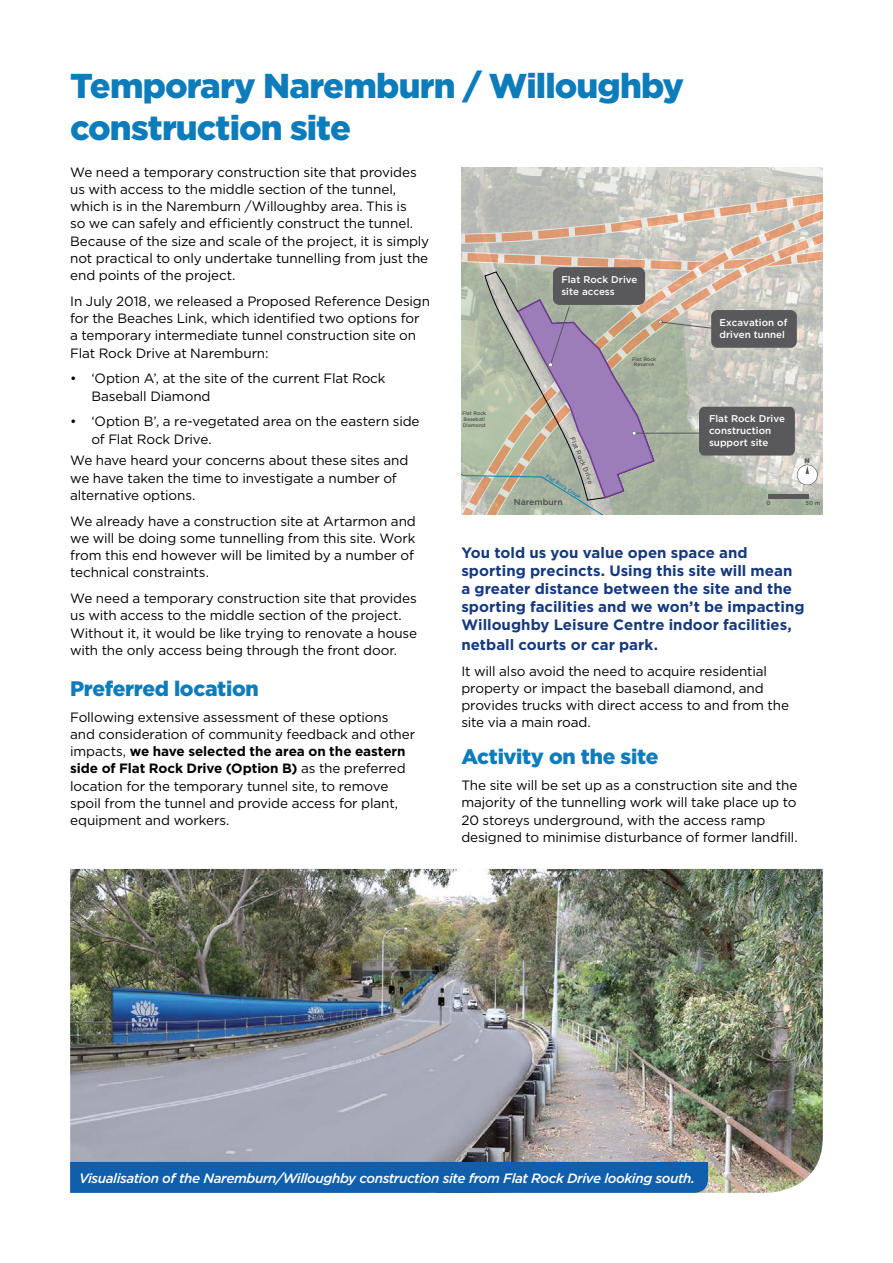
<style>
.page{position:relative;width:893px;height:1263px;background:#fff}
.page>*{position:absolute;margin:0;border:0;box-sizing:border-box;transform-origin:0 0}
.t1{font:900 34.5px "Gotham";letter-spacing:-.025em;color:#0d7cba}
.t2{font:900 21px "Gotham";letter-spacing:-.015em;color:#0d7cba}
.t3{font:700 15px/18px "Gotham";color:#15397f}
.t4{font:13.5px/17.2px "Gotham";letter-spacing:-.01em;color:#000}
.t5{font:italic 500 13.5px "Gotham";letter-spacing:-.03em;color:#fff}
.t6{font:500 9.9px/12px "Gotham";color:#fff}
.t7{font:500 8.55px "Gotham";color:#4f4e4f}
.t8{font:500 6.45px "Gotham";color:#59595b}
.t9{font:900 6.45px "Arial";color:#59595b}
.t10{font:500 5.7px "Gotham";color:#4f4e4f}
.t11{font:500 5.1px/5.7px "Gotham";color:#4f4e4f;text-align:center}
.t12{font:500 5.1px "Gotham";color:#117dba}
.s1{font-weight:700}
</style>
<div class="page">
<img style="left:461px;top:168px;width:362px;height:15px">
<img style="left:70px;top:869px;width:753px;height:324px">
<div style="left:70px;top:1162px;width:638px;height:31px;background:#105fad"></div>
<svg style="left:461px;top:183px;width:362px;height:331px;background:#b2aea6"></svg>
<p class="t1" style="left:70px;top:62px;width:616px">Temporary Naremburn / Willoughby</p>
<h1 class="t1" style="left:70px;top:104px;width:282px">construction site</h1>
<p class="t4" style="left:70px;top:163px;width:361px">We need a temporary construction site that provides us with access to the middle section of the tunnel, which is in the Naremburn /Willoughby area. This is<br>so we can safely and efficiently construct the tunnel.<br>Because of the size and scale of the project, it is simply not practical to only undertake tunnelling from just the end points of the project.</p>
<p class="t4" style="left:70px;top:292px;width:361px">In July 2018, we released a Proposed Reference Design for the Beaches Link, which identified two options for a temporary intermediate tunnel construction site on Flat Rock Drive at Naremburn:</p>
<p class="t4" style="left:91px;top:370px;width:296px;text-indent:-21px">• ‘Option A’, at the site of the current Flat Rock<br>Baseball Diamond</p>
<p class="t4" style="left:70px;top:413px;width:351px">• ‘Option B’, a re-vegetated area on the eastern side</p>
<p class="t4" style="left:70px;top:428px;width:340px;line-height:21.5px;text-indent:21px">of Flat Rock Drive.<br>We have heard your concerns about these sites and</p>
<p class="t4" style="left:70px;top:469px;width:328px">we have taken the time to investigate a number of alternative options.</p>
<p class="t4" style="left:70px;top:512px;width:347px">We already have a construction site at Artarmon and we will be doing some tunnelling from this site. Work from this end however will be limited by a number of technical constraints.</p>
<p class="t4" style="left:70px;top:589px;width:348px">We need a temporary construction site that provides us with access to the middle section of the project.<br>Without it, it would be like trying to renovate a house with the only access being through the front door.</p>
<p class="t2" style="left:70px;top:674px;width:190px">Preferred location</p>
<p class="t4" style="left:70px;top:708px;width:347px">Following extensive assessment of these options and consideration of community feedback and other impacts, <span class="s1">we have selected the area on the eastern side of Flat Rock Drive (Option B)</span> as the preferred location for the temporary tunnel site, to remove spoil from the tunnel and provide access for plant, equipment and workers.</p>
<p class="t6" style="left:561px;top:274px;width:78px">Flat Rock Drive site access</p>
<p class="t6" style="left:720px;top:317px;width:69px">Excavation of driven tunnel</p>
<p class="t11" style="left:632px;top:356px;width:26px">Flat Rock<br>Reserve</p>
<p class="t11" style="left:462px;top:410px;width:26px;text-align:left">Flat Rock<br>Baseball<br>Diamond</p>
<p class="t6" style="left:709px;top:413px;width:78px">Flat Rock Drive construction support site</p>
<p class="t8" style="left:576px;top:435px;width:39px;rotate:67deg">Flat Rock D</p>
<p class="t9" style="left:805px;top:456px;width:7px">N</p>
<p class="t12" style="left:548px;top:473px;width:42px;rotate:32deg">Flat Rock Creek</p>
<p class="t7" style="left:514px;top:496px;width:50px">Naremburn</p>
<p class="t10" style="left:767px;top:499px;width:6px">0</p>
<p class="t10" style="left:805px;top:499px;width:16px">50 m</p>
<p class="t3" style="left:461px;top:544px;width:345px">You told us you value open space and sporting precincts. Using this site will mean a greater distance between the site and the sporting facilities and we won’t be impacting Willoughby Leisure Centre indoor facilities,</p>
<p class="t3" style="left:461px;top:635px;width:198px">netball courts or car park.</p>
<p class="t4" style="left:461px;top:662px;width:329px">It will also avoid the need to acquire residential property or impact the baseball diamond, and provides trucks with direct access to and from the site via a main road.</p>
<p class="t2" style="left:461px;top:742px;width:199px">Activity on the site</p>
<p class="t4" style="left:461px;top:776px;width:338px">The site will be set up as a construction site and the majority of the tunnelling work will take place up to 20 storeys underground, with the access ramp designed to minimise disturbance of former landfill.</p>
<p class="t5" style="left:79px;top:1169px;width:618px">Visualisation of the Naremburn/Willoughby construction site from Flat Rock Drive looking south.</p>
</div>
